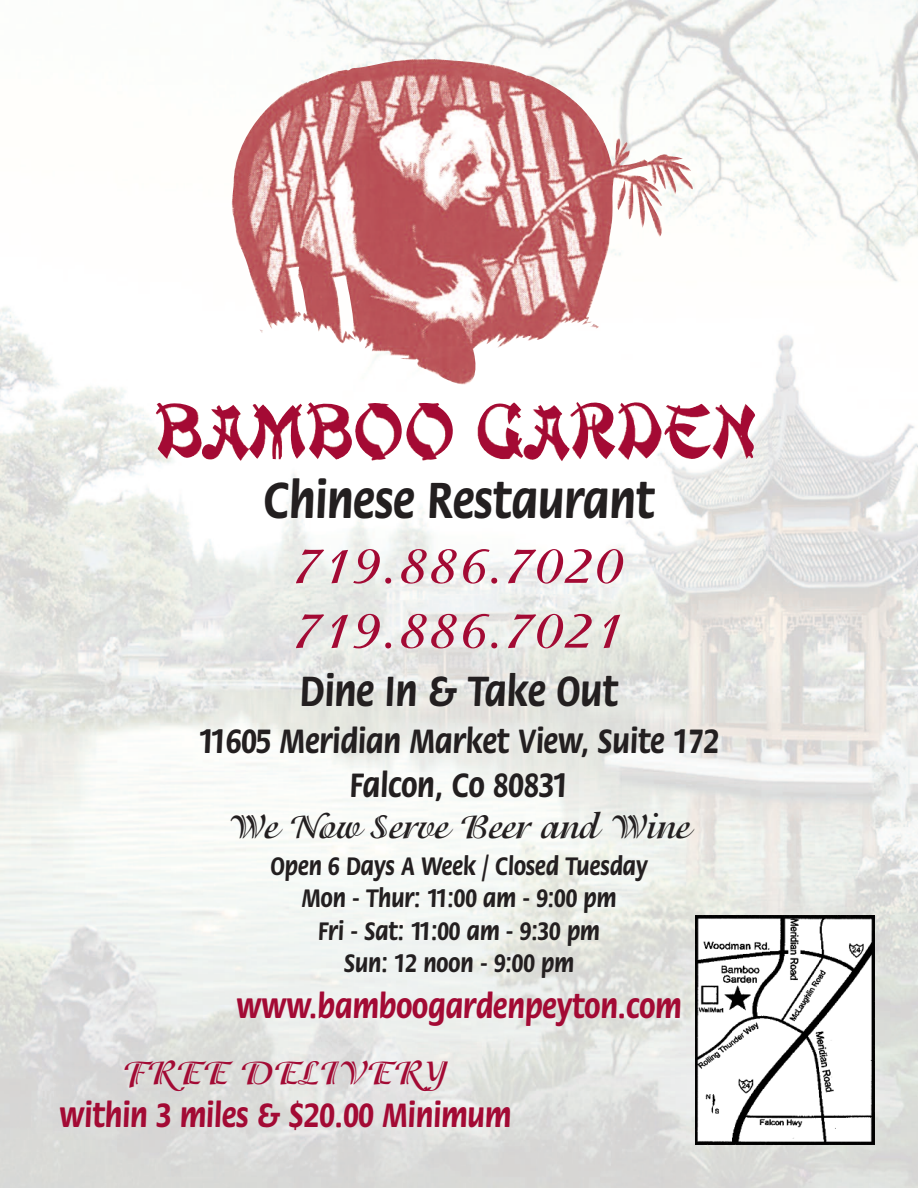
<style>
.page{position:relative;width:918px;height:1188px;background:#fff}
.page>*{position:absolute;margin:0;border:0;box-sizing:border-box;transform-origin:0 0}
.t1{font:700 54px/64.8px "Isadora";color:#a30a34}
.t2{font:700 54px "Flora";color:#231f20;scale:.85 1}
.t3{font:700 45px "Flora";color:#231f20;scale:.85 1}
.t4{font:700 36px "Flora";color:#a30a34;scale:.85 1}
.t5{font:700 36px/43.2px "Flora";color:#231f20;text-align:center;scale:.85 1}
.t6{font:700 36px "Isadora";color:#231f20}
.t7{font:700 36px "Isadora";color:#a30a34}
.t8{font:700 27px/32.4px "Flora";color:#231f20;text-align:center;scale:.85 1}
</style>
<div class="page">
<img style="left:0;top:0;width:918px;height:1188px">
<img style="left:156px;top:402px;width:555px;height:60px">
<img style="left:252px;top:59px;width:441px;height:326px">
<img style="left:695px;top:916px;width:180px;height:229px">
<h1 class="t2" style="left:263px;top:479px;width:461px">Chinese Restaurant</h1>
<h1 class="t1" style="left:293px;top:537px;width:334px">719.886.7020<br>719.886.7021</h1>
<h2 class="t3" style="left:300px;top:673px;width:376px">Dine In &amp; Take Out</h2>
<h3 class="t5" style="left:199px;top:723px;width:614px">11605 Meridian Market View, Suite 172<br>Falcon, Co 80831</h3>
<h3 class="t6" style="left:228px;top:812px;width:464px">We Now Serve Beer and Wine</h3>
<p class="t8" style="left:270px;top:852px;width:445px">Open 6 Days A Week / Closed Tuesday<br>Mon - Thur: 11:00 am - 9:00 pm<br>Fri - Sat: 11:00 am - 9:30 pm<br>Sun: 12 noon - 9:00 pm</p>
<h3 class="t4" style="left:237px;top:992px;width:525px">www.bamboogardenpeyton.com</h3>
<h3 class="t7" style="left:123px;top:1057px;width:326px">FREE DELIVERY</h3>
<h3 class="t4" style="left:59px;top:1101px;width:533px">within 3 miles &amp; $20.00 Minimum</h3>
</div>
